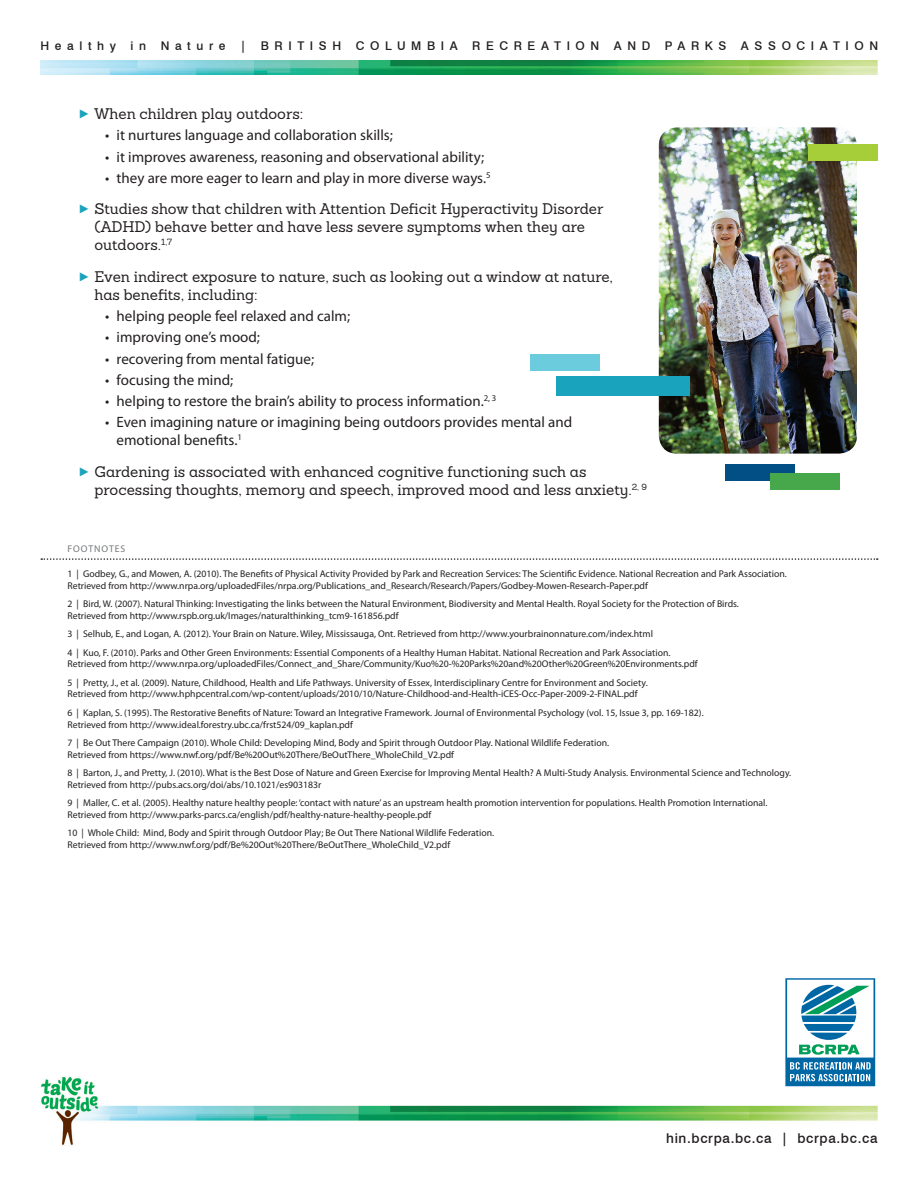
<style>
.page{position:relative;width:918px;height:1188px;background:#fff}
.page>*{position:absolute;margin:0;border:0;box-sizing:border-box;transform-origin:0 0}
.t1{font:15px/18px "Myriad Pro";color:#231f20}
.t2{font:15px/18px "Sanchez";color:#231f20}
.t3{font:500 13.5px "Swiss 721 BT";letter-spacing:.05em;color:#231f20}
.t4{font:500 12px "Swiss 721 BT";letter-spacing:.47em;color:#231f20}
.t5{font:9.75px/18.5px "Myriad Pro";color:#231f20}
.t6{font:9.75px "Myriad Pro";letter-spacing:.1em;color:#76787b}
.s1{font-family:"Click Bits Arrows 2";color:#19a3bd}
</style>
<div class="page">
<img style="left:41px;top:1077px;width:837px;height:68px">
<img style="left:40px;top:60px;width:838px;height:15px">
<svg style="left:41px;top:558px;width:837px;height:2px"></svg>
<svg style="left:785px;top:978px;width:90px;height:108px"></svg>
<img style="left:659px;top:127px;width:198px;height:327px">
<div style="left:556px;top:376px;width:134px;height:19px;background:#19a3bd"></div>
<div style="left:530px;top:354px;width:70px;height:16px;background:#6accdc"></div>
<div style="left:725px;top:464px;width:69px;height:16px;background:#014f85"></div>
<div style="left:808px;top:145px;width:70px;height:16px;background:#a6ce39"></div>
<div style="left:770px;top:473px;width:70px;height:16px;background:#46a84a"></div>
<p class="t4" style="left:40px;top:38px;width:839px">Healthy in Nature | BRITISH COLUMBIA RECREATION AND PARKS ASSOCIATION</p>
<h1 class="t2" style="left:79px;top:105px;width:225px"><span class="s1">3</span> When children play outdoors:</h1>
<h1 class="t1" style="left:105px;top:126px;width:289px">• it nurtures language and collaboration skills;</h1>
<h1 class="t1" style="left:105px;top:147px;width:380px">• it improves awareness, reasoning and observational ability;</h1>
<h1 class="t1" style="left:105px;top:169px;width:387px">• they are more eager to learn and play in more diverse ways.<sup>5</sup></h1>
<h1 class="t2" style="left:94px;top:200px;width:510px;text-indent:-15px"><span class="s1">3</span> Studies show that children with Attention Deficit Hyperactivity Disorder (ADHD) behave better and have less severe symptoms when they are outdoors.<sup>1,7</sup></h1>
<h1 class="t2" style="left:94px;top:267px;width:520px;text-indent:-15px"><span class="s1">3</span> Even indirect exposure to nature, such as looking out a window at nature, has benefits, including:</h1>
<h1 class="t1" style="left:105px;top:307px;width:246px">• helping people feel relaxed and calm;</h1>
<h1 class="t1" style="left:105px;top:328px;width:156px">• improving one’s mood;</h1>
<h1 class="t1" style="left:105px;top:349px;width:210px">• recovering from mental fatigue;</h1>
<h1 class="t1" style="left:105px;top:371px;width:129px">• focusing the mind;</h1>
<h1 class="t1" style="left:105px;top:392px;width:393px">• helping to restore the brain’s ability to process information.<sup>2,</sup> <sup>3</sup></h1>
<h1 class="t1" style="left:117px;top:413px;width:457px;text-indent:-11px">• Even imagining nature or imagining being outdoors provides mental and emotional benefits.<sup>1</sup></h1>
<h1 class="t2" style="left:94px;top:462px;width:554px;text-indent:-15px"><span class="s1">3</span> Gardening is associated with enhanced cognitive functioning such as processing thoughts, memory and speech, improved mood and less anxiety.<sup>2,</sup> <sup>9</sup></h1>
<p class="t6" style="left:68px;top:542px;width:59px">FOOTNOTES</p>
<p class="t5" style="left:68px;top:568px;width:721px;line-height:11.7px">1 | Godbey, G., and Mowen, A. (2010). The Benefits of Physical Activity Provided by Park and Recreation Services: The Scientific Evidence. National Recreation and Park Association.<br>Retrieved from http://www.nrpa.org/uploadedFiles/nrpa.org/Publications_and_Research/Research/Papers/Godbey-Mowen-Research-Paper.pdf</p>
<p class="t5" style="left:68px;top:598px;width:673px;line-height:11.7px">2 | Bird, W. (2007). Natural Thinking: Investigating the links between the Natural Environment, Biodiversity and Mental Health. Royal Society for the Protection of Birds.<br>Retrieved from http://www.rspb.org.uk/Images/naturalthinking_tcm9-161856.pdf</p>
<p class="t5" style="left:68px;top:624px;width:605px">3 | Selhub, E., and Logan, A. (2012). Your Brain on Nature. Wiley, Mississauga, Ont. Retrieved from http://www.yourbrainonnature.com/index.html<br>4 | Kuo, F. (2010). Parks and Other Green Environments: Essential Components of a Healthy Human Habitat. National Recreation and Park Association.</p>
<p class="t5" style="left:68px;top:655px;width:632px">Retrieved from http://www.nrpa.org/uploadedFiles/Connect_and_Share/Community/Kuo%20-%20Parks%20and%20Other%20Green%20Environments.pdf<br>5 | Pretty, J., et al. (2009). Nature, Childhood, Health and Life Pathways. University of Essex, Interdisciplinary Centre for Environment and Society.</p>
<p class="t5" style="left:68px;top:685px;width:638px">Retrieved from http://www.hphpcentral.com/wp-content/uploads/2010/10/Nature-Childhood-and-Health-iCES-Occ-Paper-2009-2-FINAL.pdf<br>6 | Kaplan, S. (1995). The Restorative Benefits of Nature: Toward an Integrative Framework. Journal of Environmental Psychology (vol. 15, Issue 3, pp. 169-182).</p>
<p class="t5" style="left:68px;top:715px;width:543px">Retrieved from http://www.ideal.forestry.ubc.ca/frst524/09_kaplan.pdf<br>7 | Be Out There Campaign (2010). Whole Child: Developing Mind, Body and Spirit through Outdoor Play. National Wildlife Federation.</p>
<p class="t5" style="left:68px;top:745px;width:725px">Retrieved from https://www.nwf.org/pdf/Be%20Out%20There/BeOutThere_WholeChild_V2.pdf<br>8 | Barton, J., and Pretty, J. (2010). What is the Best Dose of Nature and Green Exercise for Improving Mental Health? A Multi-Study Analysis. Environmental Science and Technology.</p>
<p class="t5" style="left:68px;top:775px;width:701px">Retrieved from http://pubs.acs.org/doi/abs/10.1021/es903183r<br>9 | Maller, C. et al. (2005). Healthy nature healthy people: ‘contact with nature’ as an upstream health promotion intervention for populations. Health Promotion International.</p>
<p class="t5" style="left:68px;top:805px;width:428px">Retrieved from http://www.parks-parcs.ca/english/pdf/healthy-nature-healthy-people.pdf<br>10 | Whole Child: Mind, Body and Spirit through Outdoor Play; Be Out There National Wildlife Federation.</p>
<p class="t5" style="left:68px;top:835px;width:384px">Retrieved from http://www.nwf.org/pdf/Be%20Out%20There/BeOutThere_WholeChild_V2.pdf</p>
<h2 class="t3" style="left:666px;top:1130px;width:213px">hin.bcrpa.bc.ca | bcrpa.bc.ca</h2>
</div>
